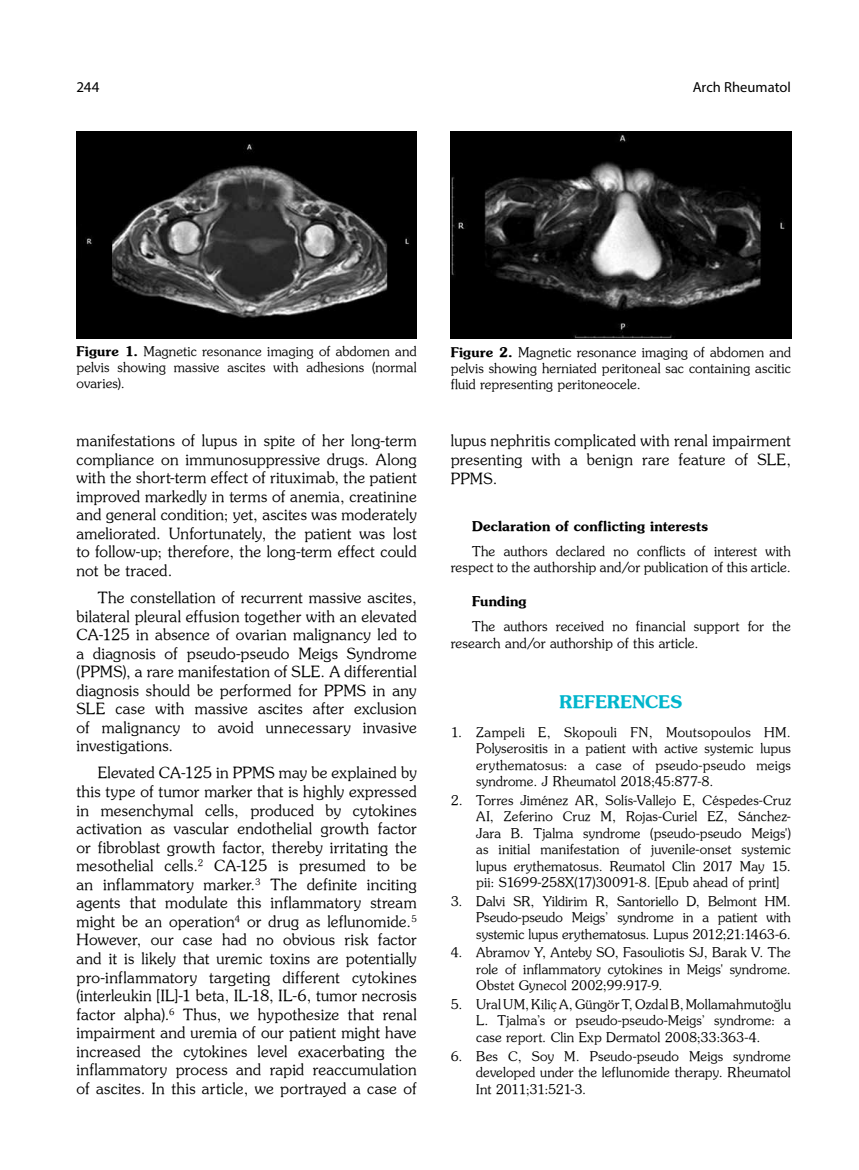
<style>
.page{position:relative;width:859px;height:1170px;background:#fff}
.page>*{position:absolute;margin:0;border:0;box-sizing:border-box;transform-origin:0 0}
.t1{font:17.4px "Souvenir Turk B";letter-spacing:.01em;color:#00b5cc}
.t2{font:15.45px/18.6px "Souvenir Turk";letter-spacing:.015em;color:#000;text-align:justify}
.t3{font:15px "Myriad Pro";color:#000}
.t4{font:14.55px "Myriad Pro";color:#000}
.t5{font:13.5px/16.6px "Souvenir Turk";letter-spacing:.01em;color:#000;text-align:right}
.t6{font:13.5px "Souvenir Turk B";letter-spacing:.01em;color:#000}
.t7{font:13.35px/16.5px "Souvenir Turk";letter-spacing:.005em;color:#000;text-align:justify}
.s1{font-family:"Souvenir Turk B"}
</style>
<div class="page">
<img style="left:451px;top:132px;width:340px;height:206px">
<img style="left:77px;top:132px;width:340px;height:206px">
<p class="t3" style="left:77px;top:78px;width:25px">244</p>
<p class="t4" style="left:693px;top:78px;width:100px">Arch Rheumatol</p>
<p class="t7" style="left:77px;top:343px;width:342px;line-height:16px"><span class="s1">Figure 1.</span> Magnetic resonance imaging of abdomen and pelvis showing massive ascites with adhesions (normal ovaries).</p>
<p class="t2" style="left:77px;top:431px;width:342px">manifestations of lupus in spite of her long-term compliance on immunosuppressive drugs. Along with the short-term effect of rituximab, the patient improved markedly in terms of anemia, creatinine and general condition; yet, ascites was moderately ameliorated. Unfortunately, the patient was lost to follow-up; therefore, the long-term effect could not be traced.</p>
<p class="t2" style="left:77px;top:587px;width:342px;text-indent:21px">The constellation of recurrent massive ascites, bilateral pleural effusion together with an elevated CA-125 in absence of ovarian malignancy led to a diagnosis of pseudo-pseudo Meigs Syndrome (PPMS), a rare manifestation of SLE. A differential diagnosis should be performed for PPMS in any SLE case with massive ascites after exclusion of malignancy to avoid unnecessary invasive investigations.</p>
<p class="t2" style="left:77px;top:763px;width:342px;text-indent:21px">Elevated CA-125 in PPMS may be explained by this type of tumor marker that is highly expressed in mesenchymal cells, produced by cytokines activation as vascular endothelial growth factor or fibroblast growth factor, thereby irritating the mesothelial cells.<sup>2</sup> CA-125 is presumed to be an inflammatory marker.<sup>3</sup> The definite inciting agents that modulate this inflammatory stream might be an operation<sup>4</sup> or drug as leflunomide.<sup>5<br></sup>However, our case had no obvious risk factor and it is likely that uremic toxins are potentially pro-inflammatory targeting different cytokines (interleukin [IL]-1 beta, IL-18, IL-6, tumor necrosis factor alpha).<sup>6</sup> Thus, we hypothesize that renal impairment and uremia of our patient might have increased the cytokines level exacerbating the inflammatory process and rapid reaccumulation of ascites. In this article, we portrayed a case of</p>
<p class="t7" style="left:451px;top:343px;width:342px;line-height:16px"><span class="s1">Figure 2.</span> Magnetic resonance imaging of abdomen and pelvis showing herniated peritoneal sac containing ascitic fluid representing peritoneocele.</p>
<p class="t2" style="left:451px;top:430px;width:342px;line-height:19px">lupus nephritis complicated with renal impairment presenting with a benign rare feature of SLE, PPMS.</p>
<p class="t6" style="left:472px;top:517px;width:238px">Declaration of conflicting interests</p>
<p class="t5" style="left:451px;top:542px;width:342px">The authors declared no conflicts of interest with respect to the authorship and/or publication of this article.</p>
<p class="t6" style="left:472px;top:592px;width:56px">Funding</p>
<p class="t5" style="left:451px;top:617px;width:342px;text-align:left;text-indent:21px">The authors received no financial support for the research and/or authorship of this article.</p>
<p class="t1" style="left:559px;top:690px;width:124px">REFERENCES</p>
<p class="t7" style="left:476px;top:723px;width:316px;text-indent:-26px">1. Zampeli E, Skopouli FN, Moutsopoulos HM.<br>Polyserositis in a patient with active systemic lupus erythematosus: a case of pseudo-pseudo meigs syndrome. J Rheumatol 2018;45:877-8.</p>
<p class="t7" style="left:476px;top:791px;width:316px;text-indent:-26px">2. Torres Jiménez AR, Solís-Vallejo E, Céspedes-Cruz AI, Zeferino Cruz M, Rojas-Curiel EZ, Sánchez-Jara B. Tjalma syndrome (pseudo-pseudo Meigs') as initial manifestation of juvenile-onset systemic lupus erythematosus. Reumatol Clin 2017 May 15. pii: S1699-258X(17)30091-8. [Epub ahead of print]</p>
<p class="t7" style="left:476px;top:892px;width:316px;text-indent:-26px">3. Dalvi SR, Yildirim R, Santoriello D, Belmont HM.<br>Pseudo-pseudo Meigs’ syndrome in a patient with systemic lupus erythematosus. Lupus 2012;21:1463-6.</p>
<p class="t7" style="left:476px;top:943px;width:316px;text-indent:-26px">4. Abramov Y, Anteby SO, Fasouliotis SJ, Barak V. The role of inflammatory cytokines in Meigs' syndrome.<br>Obstet Gynecol 2002;99:917-9.</p>
<p class="t7" style="left:476px;top:995px;width:316px;text-indent:-26px">5. Ural UM, Kiliç A, Güngör T, Ozdal B, Mollamahmuto¤lu L. Tjalma’s or pseudo-pseudo-Meigs’ syndrome: a case report. Clin Exp Dermatol 2008;33:363-4.</p>
<p class="t7" style="left:476px;top:1047px;width:316px;text-indent:-26px">6. Bes C, Soy M. Pseudo-pseudo Meigs syndrome developed under the leflunomide therapy. Rheumatol Int 2011;31:521-3.</p>
</div>
